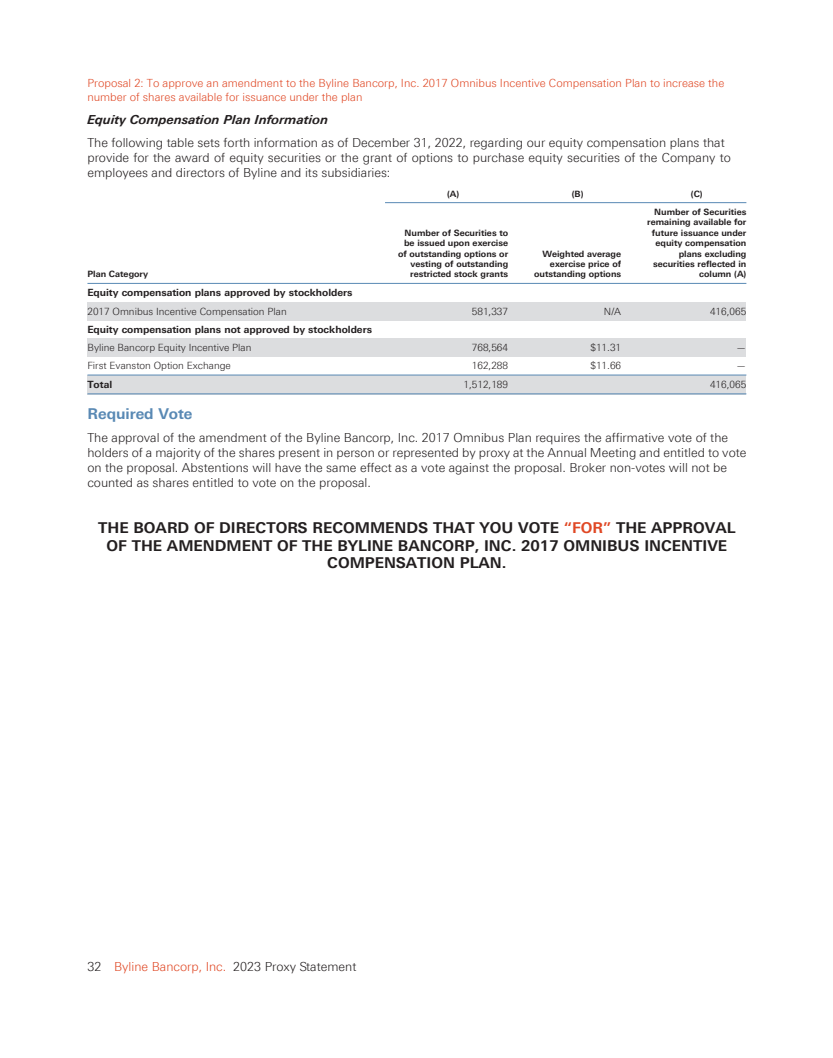
<style>
.page{position:relative;width:833px;height:1058px;background:#fff}
.page>*{position:absolute;margin:0;border:0;box-sizing:border-box;transform-origin:0 0}
.t1{font:700 15px/17.5px "Linotype Univers 630";color:#231f20;text-align:center}
.t2{font:700 15px "Linotype Univers 630";color:#5989b4}
.t3{font:300 12.5px/15px "Linotype Univers 330";color:#231f20}
.t4{font:12.5px "Linotype Univers 631 Bold It";color:#231f20}
.t5{font:300 11.25px/13.8px "Linotype Univers 330";color:#e04825}
.t6{font:300 10px "Linotype Univers 330";color:#231f20}
.t7{font:700 10px "Linotype Univers 630";color:#231f20}
.t8{font:700 8.75px/10.5px "Linotype Univers 630";color:#231f20;text-align:right}
.s1{color:#e04825}
</style>
<div class="page">
<div style="left:87px;top:302px;width:659px;height:18px;background:#dcdddf"></div>
<div style="left:87px;top:338px;width:659px;height:18px;background:#dcdddf"></div>
<div style="left:87px;top:375px;width:659px;height:19px;background:#dcdddf"></div>
<hr style="left:385px;top:202px;width:361px;height:1px;background:#5989b4">
<hr style="left:87px;top:283px;width:659px;height:1px;background:#5989b4">
<hr style="left:87px;top:375px;width:659px;height:1px;background:#5989b4">
<hr style="left:87px;top:393px;width:659px;height:1px;background:#5989b4">
<p class="t5" style="left:87px;top:76px;width:638px">Proposal 2: To approve an amendment to the Byline Bancorp, Inc. 2017 Omnibus Incentive Compensation Plan to increase the number of shares available for issuance under the plan</p>
<p class="t4" style="left:87px;top:112px;width:242px">Equity Compensation Plan Information</p>
<p class="t3" style="left:87px;top:135px;width:645px">The following table sets forth information as of December 31, 2022, regarding our equity compensation plans that provide for the award of equity securities or the grant of options to purchase equity securities of the Company to employees and directors of Byline and its subsidiaries:</p>
<p class="t8" style="left:447px;top:188px;width:14px">(A)</p>
<p class="t8" style="left:572px;top:188px;width:13px">(B)</p>
<p class="t8" style="left:691px;top:188px;width:13px">(C)</p>
<p class="t8" style="left:87px;top:269px;width:62px">Plan Category</p>
<p class="t8" style="left:398px;top:227px;width:112px">Number of Securities to be issued upon exercise of outstanding options or vesting of outstanding restricted stock grants</p>
<p class="t8" style="left:534px;top:248px;width:88px">Weighted average exercise price of outstanding options</p>
<p class="t8" style="left:647px;top:206px;width:101px">Number of Securities remaining available for future issuance under equity compensation plans excluding securities reflected in column (A)</p>
<p class="t7" style="left:87px;top:287px;width:267px">Equity compensation plans approved by stockholders</p>
<p class="t6" style="left:87px;top:305px;width:201px">2017 Omnibus Incentive Compensation Plan</p>
<p class="t6" style="left:472px;top:305px;width:38px">581,337</p>
<p class="t6" style="left:604px;top:305px;width:19px">N/A</p>
<p class="t6" style="left:710px;top:305px;width:38px">416,065</p>
<p class="t7" style="left:87px;top:323px;width:286px">Equity compensation plans not approved by stockholders</p>
<p class="t6" style="left:87px;top:341px;width:165px">Byline Bancorp Equity Incentive Plan</p>
<p class="t6" style="left:472px;top:341px;width:38px">768,564</p>
<p class="t6" style="left:590px;top:341px;width:32px">$11.31</p>
<p class="t6" style="left:736px;top:341px;width:12px">—</p>
<p class="t6" style="left:87px;top:359px;width:145px">First Evanston Option Exchange</p>
<p class="t6" style="left:472px;top:359px;width:38px">162,288</p>
<p class="t6" style="left:590px;top:359px;width:32px">$11.66</p>
<p class="t6" style="left:736px;top:359px;width:12px">—</p>
<p class="t7" style="left:87px;top:378px;width:26px">Total</p>
<p class="t6" style="left:463px;top:378px;width:46px">1,512,189</p>
<p class="t6" style="left:710px;top:378px;width:38px">416,065</p>
<p class="t2" style="left:87px;top:404px;width:107px">Required Vote</p>
<p class="t3" style="left:87px;top:430px;width:660px">The approval of the amendment of the Byline Bancorp, Inc. 2017 Omnibus Plan requires the affirmative vote of the holders of a majority of the shares present in person or represented by proxy at the Annual Meeting and entitled to vote on the proposal. Abstentions will have the same effect as a vote against the proposal. Broker non-votes will not be counted as shares entitled to vote on the proposal.</p>
<p class="t1" style="left:98px;top:519px;width:638px">THE BOARD OF DIRECTORS RECOMMENDS THAT YOU VOTE <span class="s1">“FOR”</span> THE APPROVAL<br>OF THE AMENDMENT OF THE BYLINE BANCORP, INC. 2017 OMNIBUS INCENTIVE<br>COMPENSATION PLAN.</p>
<p class="t3" style="left:87px;top:958px;width:270px">32 <span class="s1">Byline Bancorp, Inc.</span> 2023 Proxy Statement</p>
</div>
